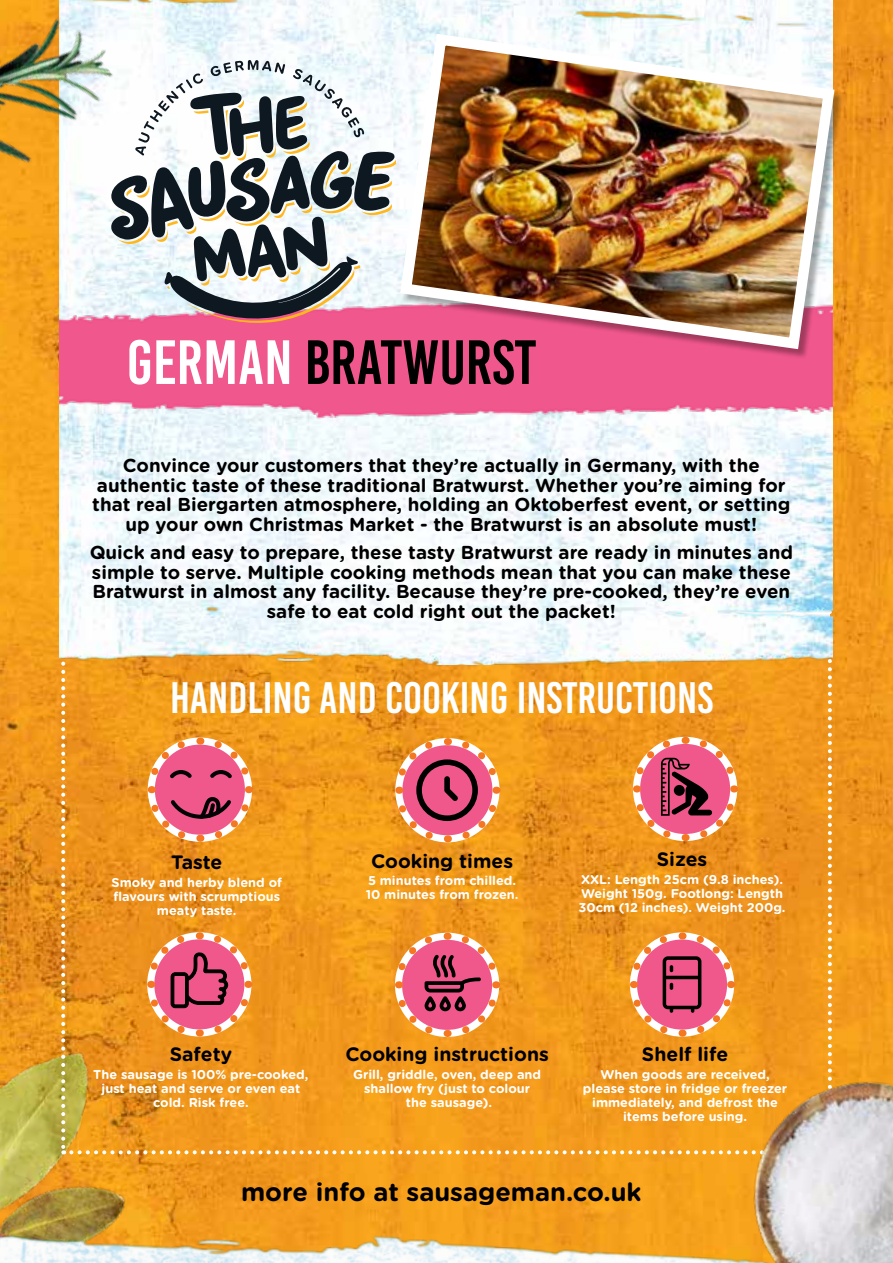
<style>
.page{position:relative;width:893px;height:1263px;background:#fff}
.page>*{position:absolute;margin:0;border:0;box-sizing:border-box;transform-origin:0 0}
.t1{font:62.4px "Bebas Kai";color:#000}
.t2{font:44.1px "Bebas Kai";color:#fff}
.t3{font:700 25.5px "Gotham Rounded";color:#000}
.t4{font:700 19.35px "Gotham Rounded";color:#000}
.t5{font:700 18.75px/19.5px "Gotham Rounded";color:#000;text-align:center}
.t6{font:700 12.75px/14.2px "Gotham Rounded";color:#fff;text-align:center}
.s1{color:#fff}
</style>
<div class="page">
<img style="left:0;top:0;width:893px;height:1206px">
<img style="left:0;top:1021px;width:188px;height:185px">
<svg style="left:61px;top:664px;width:4px;height:490px"></svg>
<svg style="left:71px;top:1150px;width:524px;height:4px"></svg>
<svg style="left:828px;top:664px;width:4px;height:356px"></svg>
<img style="left:60px;top:0;width:772px;height:664px">
<img style="left:60px;top:272px;width:772px;height:192px">
<svg style="left:110px;top:60px;width:284px;height:266px"></svg>
<div style="left:401px;top:35px;width:443px;height:324px;background:#000;opacity:.33"></div>
<img style="left:394px;top:28px;width:446px;height:327px">
<img style="left:0;top:0;width:192px;height:272px">
<svg style="left:391px;top:734px;width:112px;height:112px;background:#db7a63"></svg>
<svg style="left:629px;top:733px;width:112px;height:112px;background:#da7863"></svg>
<svg style="left:391px;top:929px;width:112px;height:112px;background:#df7b66"></svg>
<svg style="left:626px;top:928px;width:112px;height:92px;background:#df756c"></svg>
<svg style="left:143px;top:928px;width:112px;height:112px;background:#e07b67"></svg>
<img style="left:0;top:1206px;width:595px;height:57px">
<img style="left:595px;top:1020px;width:298px;height:243px">
<svg style="left:144px;top:734px;width:112px;height:112px;background:#e57e6a"></svg>
<h1 class="t1" style="left:127px;top:329px;width:411px"><span class="s1">GERMAN</span> BRATWURST</h1>
<p class="t5" style="left:92px;top:455px;width:700px">Convince your customers that they’re actually in Germany, with the authentic taste of these traditional Bratwurst. Whether you’re aiming for that real Biergarten atmosphere, holding an Oktoberfest event, or setting up your own Christmas Market - the Bratwurst is an absolute must!</p>
<p class="t5" style="left:90px;top:542px;width:705px">Quick and easy to prepare, these tasty Bratwurst are ready in minutes and simple to serve. Multiple cooking methods mean that you can make these Bratwurst in almost any facility. Because they’re pre-cooked, they’re even safe to eat cold right out the packet!</p>
<h2 class="t2" style="left:170px;top:674px;width:545px">HANDLING AND COOKING INSTRUCTIONS</h2>
<p class="t4" style="left:171px;top:848px;width:53px">Taste</p>
<p class="t6" style="left:112px;top:874px;width:172px">Smoky and herby blend of flavours with scrumptious meaty taste.</p>
<p class="t4" style="left:371px;top:846px;width:144px">Cooking times</p>
<p class="t6" style="left:366px;top:873px;width:154px;text-align:left">5 minutes from chilled.<br>10 minutes from frozen.</p>
<p class="t4" style="left:657px;top:845px;width:52px">Sizes</p>
<p class="t6" style="left:578px;top:872px;width:209px;text-align:left">XXL: Length 25cm (9.8 inches).<br>Weight 150g. Footlong: Length<br>30cm (12 inches). Weight 200g.</p>
<p class="t4" style="left:170px;top:1040px;width:64px">Safety</p>
<p class="t6" style="left:93px;top:1066px;width:217px">The sausage is 100% pre-cooked, just heat and serve or even eat cold. Risk free.</p>
<p class="t4" style="left:345px;top:1040px;width:205px">Cooking instructions</p>
<p class="t6" style="left:353px;top:1066px;width:190px">Grill, griddle, oven, deep and shallow fry (just to colour the sausage).</p>
<p class="t4" style="left:642px;top:1040px;width:88px">Shelf life</p>
<p class="t6" style="left:583px;top:1067px;width:206px">When goods are received, please store in fridge or freezer immediately, and defrost the items before using.</p>
<h3 class="t3" style="left:241px;top:1173px;width:402px">more info at sausageman.co.uk</h3>
</div>
